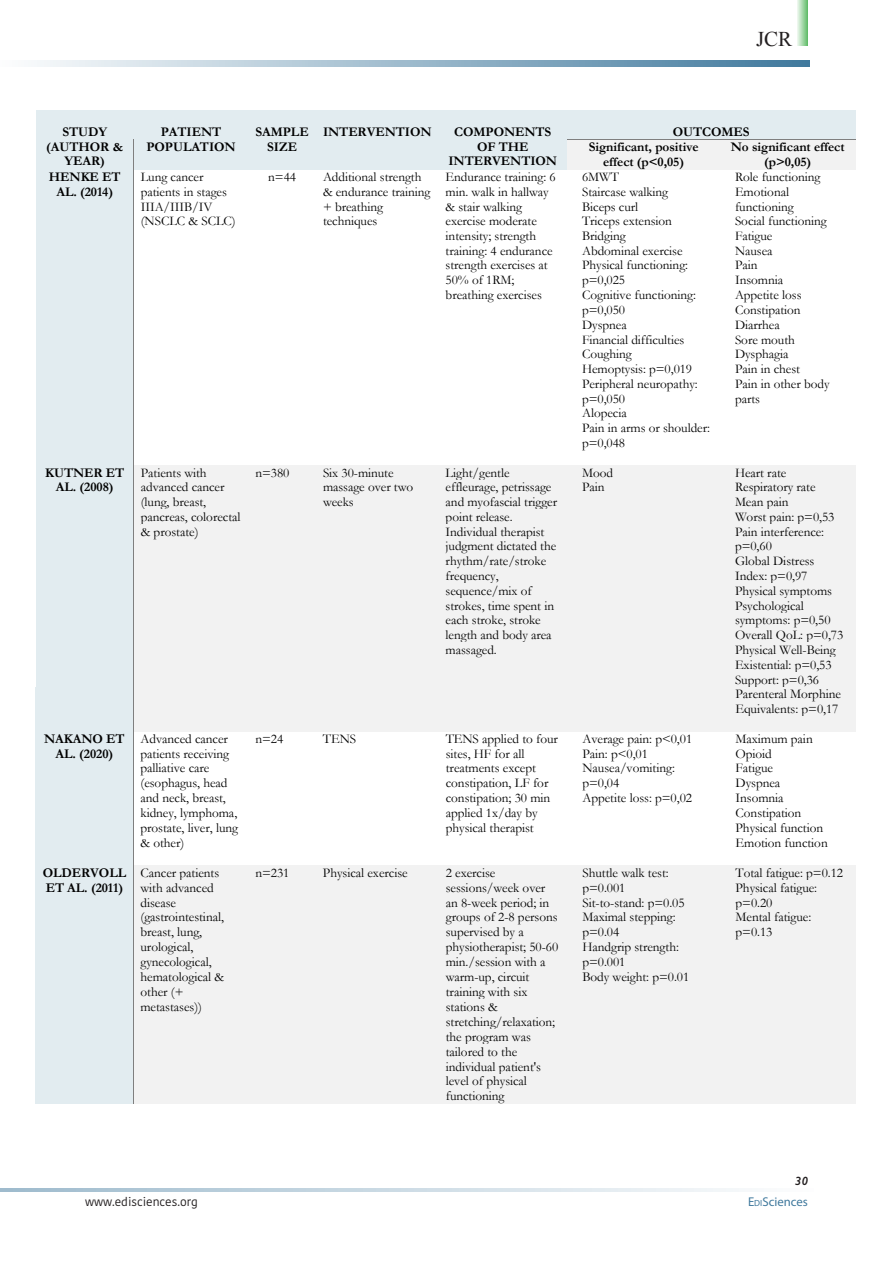
<style>
.page{position:relative;width:893px;height:1276px;background:#fff}
.page>*{position:absolute;margin:0;border:0;box-sizing:border-box;transform-origin:0 0}
.t1{font:21px "Times New Roman";color:#231f20}
.t2{font:13.35px/14.9px "Garamond";letter-spacing:-.005em;color:#000}
.t3{font:700 13.35px/14.5px "Garamond";letter-spacing:-.005em;color:#000;text-align:center}
.t4{font:13.2px/14.7px "Garamond";letter-spacing:-.005em;color:#000}
.t5{font:700 13.2px/14.9px "Garamond";letter-spacing:-.005em;color:#000;text-align:center}
.t6{font:12.75px "Myriad Pro";color:#40799d}
.t7{font:12px "Kohinoor Bangla";color:#231f20}
.t8{font:italic 600 12px "Gill Sans";color:#231f20}
.s1{font-size:8.85px}
</style>
<div class="page">
<svg style="left:797px;top:0;width:11px;height:46px"></svg>
<svg style="left:37px;top:61px;width:772px;height:6px;background:#9ab8ca"></svg>
<hr style="left:0;top:1188px;width:813px;height:3px;background:#40799d">
<div style="left:36px;top:110px;width:98px;height:59px;background:#e2ecf0"></div>
<div style="left:134px;top:110px;width:115px;height:59px;background:#e2ecf0"></div>
<div style="left:249px;top:110px;width:67px;height:59px;background:#e2ecf0"></div>
<div style="left:316px;top:110px;width:123px;height:59px;background:#e2ecf0"></div>
<div style="left:439px;top:110px;width:128px;height:59px;background:#e2ecf0"></div>
<div style="left:567px;top:110px;width:288px;height:29px;background:#e2ecf0"></div>
<div style="left:567px;top:140px;width:153px;height:29px;background:#f2f2f2"></div>
<div style="left:720px;top:140px;width:135px;height:29px;background:#f2f2f2"></div>
<hr style="left:567px;top:139px;width:153px;height:1px;background:#7f7f7f">
<hr style="left:721px;top:139px;width:134px;height:1px;background:#7f7f7f">
<svg style="left:133px;top:139px;width:1px;height:30px"></svg>
<div style="left:36px;top:169px;width:97px;height:296px;background:#e2ecf0"></div>
<hr style="left:133px;top:169px;width:1px;height:296px;background:#7f7f7f">
<div style="left:36px;top:465px;width:97px;height:222px;background:#e2ecf0"></div>
<div style="left:134px;top:465px;width:115px;height:222px;background:#f2f2f2"></div>
<div style="left:249px;top:465px;width:67px;height:222px;background:#f2f2f2"></div>
<div style="left:316px;top:465px;width:123px;height:222px;background:#f2f2f2"></div>
<div style="left:439px;top:465px;width:128px;height:222px;background:#f2f2f2"></div>
<div style="left:567px;top:465px;width:153px;height:222px;background:#f2f2f2"></div>
<div style="left:720px;top:465px;width:135px;height:222px;background:#f2f2f2"></div>
<hr style="left:133px;top:465px;width:1px;height:222px;background:#7f7f7f">
<div style="left:36px;top:686px;width:97px;height:45px;background:#e2ecf0"></div>
<div style="left:133px;top:686px;width:115px;height:45px;background:#f2f2f2"></div>
<div style="left:248px;top:686px;width:68px;height:45px;background:#f2f2f2"></div>
<div style="left:316px;top:686px;width:123px;height:45px;background:#f2f2f2"></div>
<div style="left:439px;top:686px;width:128px;height:45px;background:#f2f2f2"></div>
<div style="left:567px;top:686px;width:154px;height:45px;background:#f2f2f2"></div>
<div style="left:721px;top:686px;width:135px;height:45px;background:#f2f2f2"></div>
<hr style="left:133px;top:686px;width:1px;height:45px;background:#7f7f7f">
<div style="left:36px;top:731px;width:97px;height:134px;background:#e2ecf0"></div>
<hr style="left:133px;top:731px;width:1px;height:134px;background:#7f7f7f">
<div style="left:36px;top:865px;width:97px;height:238px;background:#e2ecf0"></div>
<div style="left:133px;top:865px;width:115px;height:238px;background:#f2f2f2"></div>
<div style="left:248px;top:865px;width:68px;height:238px;background:#f2f2f2"></div>
<div style="left:316px;top:865px;width:123px;height:238px;background:#f2f2f2"></div>
<div style="left:439px;top:865px;width:128px;height:238px;background:#f2f2f2"></div>
<div style="left:567px;top:865px;width:154px;height:238px;background:#f2f2f2"></div>
<div style="left:721px;top:865px;width:135px;height:238px;background:#f2f2f2"></div>
<hr style="left:133px;top:865px;width:1px;height:238px;background:#7f7f7f">
<h1 class="t1" style="left:756px;top:25px;width:38px">JCR</h1>
<p class="t5" style="left:46px;top:124px;width:79px">STUDY (AUTHOR &amp;<br>YEAR)</p>
<p class="t5" style="left:146px;top:124px;width:91px">PATIENT<br>POPULATION</p>
<p class="t5" style="left:256px;top:124px;width:55px">SAMPLE<br>SIZE</p>
<p class="t5" style="left:323px;top:124px;width:110px">INTERVENTION</p>
<p class="t5" style="left:448px;top:124px;width:110px">COMPONENTS<br>OF THE<br>INTERVENTION</p>
<p class="t5" style="left:673px;top:124px;width:78px">OUTCOMES</p>
<p class="t5" style="left:589px;top:140px;width:111px">Significant, positive</p>
<p class="t5" style="left:603px;top:155px;width:83px">effect (p&lt;0,05)</p>
<p class="t5" style="left:731px;top:140px;width:115px">No significant effect (p&gt;0,05)</p>
<p class="t5" style="left:49px;top:169px;width:73px">HENKE ET<br>AL. (2014)</p>
<p class="t4" style="left:141px;top:169px;width:96px">Lung cancer patients in stages<br>IIIA/IIIB/IV (NSCLC &amp; SCLC)</p>
<p class="t4" style="left:268px;top:169px;width:29px">n=44</p>
<p class="t4" style="left:323px;top:169px;width:109px">Additional strength &amp; endurance training + breathing techniques</p>
<p class="t4" style="left:446px;top:169px;width:112px">Endurance training: 6 min. walk in hallway &amp; stair walking exercise moderate intensity; strength training: 4 endurance strength exercises at<br>50% of 1RM; breathing exercises</p>
<p class="t4" style="left:582px;top:169px;width:129px">6MWT<br>Staircase walking<br>Biceps curl<br>Triceps extension<br>Bridging<br>Abdominal exercise<br>Physical functioning: p=0,025<br>Cognitive functioning: p=0,050<br>Dyspnea<br>Financial difficulties<br>Coughing<br>Hemoptysis: p=0,019<br>Peripheral neuropathy: p=0,050<br>Alopecia<br>Pain in arms or shoulder: p=0,048</p>
<p class="t4" style="left:735px;top:169px;width:96px">Role functioning<br>Emotional functioning<br>Social functioning<br>Fatigue<br>Nausea<br>Pain<br>Insomnia<br>Appetite loss<br>Constipation<br>Diarrhea<br>Sore mouth<br>Dysphagia<br>Pain in chest<br>Pain in other body parts</p>
<p class="t5" style="left:45px;top:465px;width:81px">KUTNER ET<br>AL. (2008)</p>
<p class="t4" style="left:141px;top:465px;width:101px">Patients with advanced cancer (lung, breast, pancreas, colorectal &amp; prostate)</p>
<p class="t4" style="left:256px;top:465px;width:35px">n=380</p>
<p class="t4" style="left:323px;top:465px;width:92px">Six 30-minute massage over two weeks</p>
<p class="t4" style="left:446px;top:465px;width:113px">Light/gentle effleurage, petrissage and myofascial trigger point release.<br>Individual therapist judgment dictated the rhythm/rate/stroke frequency, sequence/mix of strokes, time spent in each stroke, stroke length and body area massaged.</p>
<p class="t4" style="left:582px;top:465px;width:32px">Mood<br>Pain</p>
<p class="t4" style="left:735px;top:465px;width:110px">Heart rate<br>Respiratory rate<br>Mean pain<br>Worst pain: p=0,53<br>Pain interference: p=0,60<br>Global Distress<br>Index: p=0,97<br>Physical symptoms<br>Psychological symptoms: p=0,50<br>Overall QoL: p=0,73<br>Physical Well-Being<br>Existential: p=0,53<br>Support: p=0,36</p>
<p class="t2" style="left:736px;top:686px;width:107px">Parenteral Morphine<br>Equivalents: p=0,17</p>
<p class="t3" style="left:44px;top:731px;width:82px">NAKANO ET<br>AL. (2020)</p>
<p class="t2" style="left:141px;top:731px;width:99px">Advanced cancer patients receiving palliative care (esophagus, head and neck, breast, kidney, lymphoma, prostate, liver, lung &amp; other)</p>
<p class="t2" style="left:255px;top:731px;width:29px">n=24</p>
<p class="t2" style="left:323px;top:731px;width:35px">TENS</p>
<p class="t2" style="left:446px;top:731px;width:114px">TENS applied to four sites, HF for all treatments except constipation, LF for constipation; 30 min applied 1x/day by physical therapist</p>
<p class="t2" style="left:582px;top:731px;width:111px">Average pain: p&lt;0,01<br>Pain: p&lt;0,01<br>Nausea/vomiting: p=0,04<br>Appetite loss: p=0,02</p>
<p class="t2" style="left:736px;top:731px;width:94px">Maximum pain<br>Opioid<br>Fatigue<br>Dyspnea<br>Insomnia<br>Constipation<br>Physical function<br>Emotion function</p>
<p class="t3" style="left:43px;top:865px;width:85px;line-height:15px;text-align:left">OLDERVOLL<br>ET AL. (2011)</p>
<p class="t2" style="left:141px;top:865px;width:85px">Cancer patients with advanced disease (gastrointestinal, breast, lung, urological, gynecological, hematological &amp; other (+ metastases))</p>
<p class="t2" style="left:255px;top:865px;width:36px">n=231</p>
<p class="t2" style="left:323px;top:865px;width:86px">Physical exercise</p>
<p class="t2" style="left:446px;top:865px;width:114px">2 exercise sessions/week over an 8-week period; in groups of 2-8 persons supervised by a physiotherapist; 50-60 min./session with a warm-up, circuit training with six stations &amp; stretching/relaxation; the program was tailored to the individual patient's level of physical functioning</p>
<p class="t2" style="left:582px;top:864px;width:108px">Shuttle walk test: p=0.001<br>Sit-to-stand: p=0.05<br>Maximal stepping: p=0.04<br>Handgrip strength: p=0.001<br>Body weight: p=0.01</p>
<p class="t2" style="left:736px;top:864px;width:109px">Total fatigue: p=0.12<br>Physical fatigue: p=0.20<br>Mental fatigue: p=0.13</p>
<p class="t2" style="left:141px;top:1192px;width:61px">(melanoma,</p>
<p class="t7" style="left:85px;top:1193px;width:114px">www.edisciences.org</p>
<p class="t8" style="left:795px;top:1173px;width:14px">30</p>
<p class="t6" style="left:748px;top:1194px;width:61px">E<span class="s1">di</span>Sciences</p>
</div>
